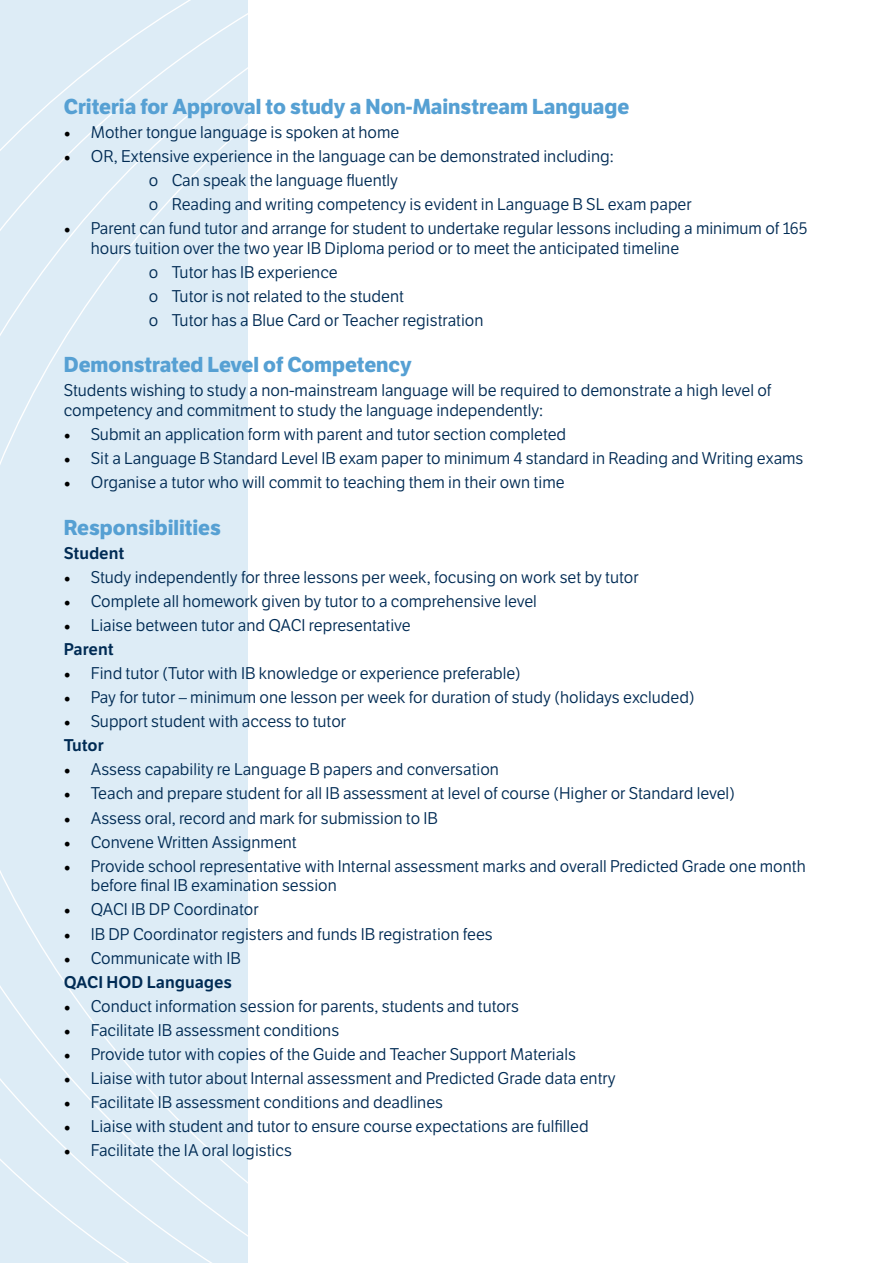
<style>
.page{position:relative;width:893px;height:1263px;background:#fff}
.page>*{position:absolute;margin:0;border:0;box-sizing:border-box;transform-origin:0 0}
.t1{font:700 21px "LFT Etica";color:#56a0d3}
.t2{font:16.5px/24px "LFT Etica";color:#002b54}
.t3{font:600 16.5px "LFT Etica";color:#002b54}
.s1{font-family:"Minion Pro";font-size:18px;color:#000}
.s2{font-weight:600}
</style>
<div class="page">
<div style="left:0;top:0;width:248px;height:1263px;background:#ddecf6"></div>
<svg style="left:0;top:250px;width:128px;height:111px"></svg>
<svg style="left:0;top:13px;width:248px;height:237px"></svg>
<svg style="left:0;top:0;width:213px;height:167px"></svg>
<svg style="left:0;top:963px;width:248px;height:274px"></svg>
<svg style="left:0;top:1060px;width:233px;height:203px"></svg>
<svg style="left:0;top:1144px;width:149px;height:119px"></svg>
<p class="t1" style="left:64px;top:93px;width:567px">Criteria for Approval to study a Non-Mainstream Language</p>
<p class="t2" style="left:64px;top:120px;width:337px"><span class="s1">•</span> Mother tongue language is spoken at home</p>
<p class="t2" style="left:149px;top:144px;width:544px;text-indent:-85px"><span class="s1">•</span> OR, Extensive experience in the language can be demonstrated including:<br>o Can speak the language fluently<br>o Reading and writing competency is evident in Language B SL exam paper</p>
<p class="t2" style="left:91px;top:219px;width:718px;line-height:19.8px;text-indent:-27px"><span class="s1">•</span> Parent can fund tutor and arrange for student to undertake regular lessons including a minimum of 165 hours tuition over the two year IB Diploma period or to meet the anticipated timeline</p>
<p class="t2" style="left:149px;top:260px;width:336px">o Tutor has IB experience<br>o Tutor is not related to the student<br>o Tutor has a Blue Card or Teacher registration</p>
<p class="t1" style="left:64px;top:352px;width:349px">Demonstrated Level of Competency</p>
<p class="t2" style="left:64px;top:381px;width:709px;line-height:19.8px">Students wishing to study a non-mainstream language will be required to demonstrate a high level of competency and commitment to study the language independently:</p>
<p class="t2" style="left:64px;top:423px;width:504px"><span class="s1">•</span> Submit an application form with parent and tutor section completed</p>
<p class="t2" style="left:64px;top:447px;width:741px"><span class="s1">•</span> Sit a Language B Standard Level IB exam paper to minimum 4 standard in Reading and Writing exams</p>
<p class="t2" style="left:64px;top:471px;width:502px"><span class="s1">•</span> Organise a tutor who will commit to teaching them in their own time</p>
<p class="t1" style="left:64px;top:515px;width:159px">Responsibilities</p>
<p class="t3" style="left:64px;top:543px;width:62px">Student</p>
<p class="t2" style="left:64px;top:566px;width:576px"><span class="s1">•</span> Study independently for three lessons per week, focusing on work set by tutor</p>
<p class="t2" style="left:64px;top:590px;width:475px"><span class="s1">•</span> Complete all homework given by tutor to a comprehensive level</p>
<p class="t2" style="left:64px;top:614px;width:348px"><span class="s1">•</span> Liaise between tutor and QACI representative<br><span class="s2">Parent</span></p>
<p class="t2" style="left:64px;top:662px;width:458px"><span class="s1">•</span> Find tutor (Tutor with IB knowledge or experience preferable)</p>
<p class="t2" style="left:64px;top:686px;width:632px"><span class="s1">•</span> Pay for tutor – minimum one lesson per week for duration of study (holidays excluded)</p>
<p class="t2" style="left:64px;top:710px;width:284px"><span class="s1">•</span> Support student with access to tutor<br><span class="s2">Tutor</span></p>
<p class="t2" style="left:64px;top:758px;width:437px"><span class="s1">•</span> Assess capability re Language B papers and conversation</p>
<p class="t2" style="left:64px;top:782px;width:673px"><span class="s1">•</span> Teach and prepare student for all IB assessment at level of course (Higher or Standard level)</p>
<p class="t2" style="left:64px;top:806px;width:376px"><span class="s1">•</span> Assess oral, record and mark for submission to IB</p>
<p class="t2" style="left:64px;top:830px;width:235px"><span class="s1">•</span> Convene Written Assignment</p>
<p class="t2" style="left:91px;top:856px;width:716px;line-height:19.8px;text-indent:-27px"><span class="s1">•</span> Provide school representative with Internal assessment marks and overall Predicted Grade one month before final IB examination session</p>
<p class="t2" style="left:64px;top:898px;width:196px"><span class="s1">•</span> QACI IB DP Coordinator</p>
<p class="t2" style="left:64px;top:922px;width:430px"><span class="s1">•</span> IB DP Coordinator registers and funds IB registration fees</p>
<p class="t2" style="left:64px;top:946px;width:178px"><span class="s1">•</span> Communicate with IB<br><span class="s2">QACI HOD Languages</span></p>
<p class="t2" style="left:64px;top:994px;width:457px"><span class="s1">•</span> Conduct information session for parents, students and tutors</p>
<p class="t2" style="left:64px;top:1018px;width:277px"><span class="s1">•</span> Facilitate IB assessment conditions</p>
<p class="t2" style="left:64px;top:1042px;width:514px"><span class="s1">•</span> Provide tutor with copies of the Guide and Teacher Support Materials</p>
<p class="t2" style="left:64px;top:1066px;width:553px"><span class="s1">•</span> Liaise with tutor about Internal assessment and Predicted Grade data entry</p>
<p class="t2" style="left:64px;top:1090px;width:381px"><span class="s1">•</span> Facilitate IB assessment conditions and deadlines</p>
<p class="t2" style="left:64px;top:1114px;width:526px"><span class="s1">•</span> Liaise with student and tutor to ensure course expectations are fulfilled</p>
<p class="t2" style="left:64px;top:1139px;width:230px"><span class="s1">•</span> Facilitate the IA oral logistics</p>
</div>
